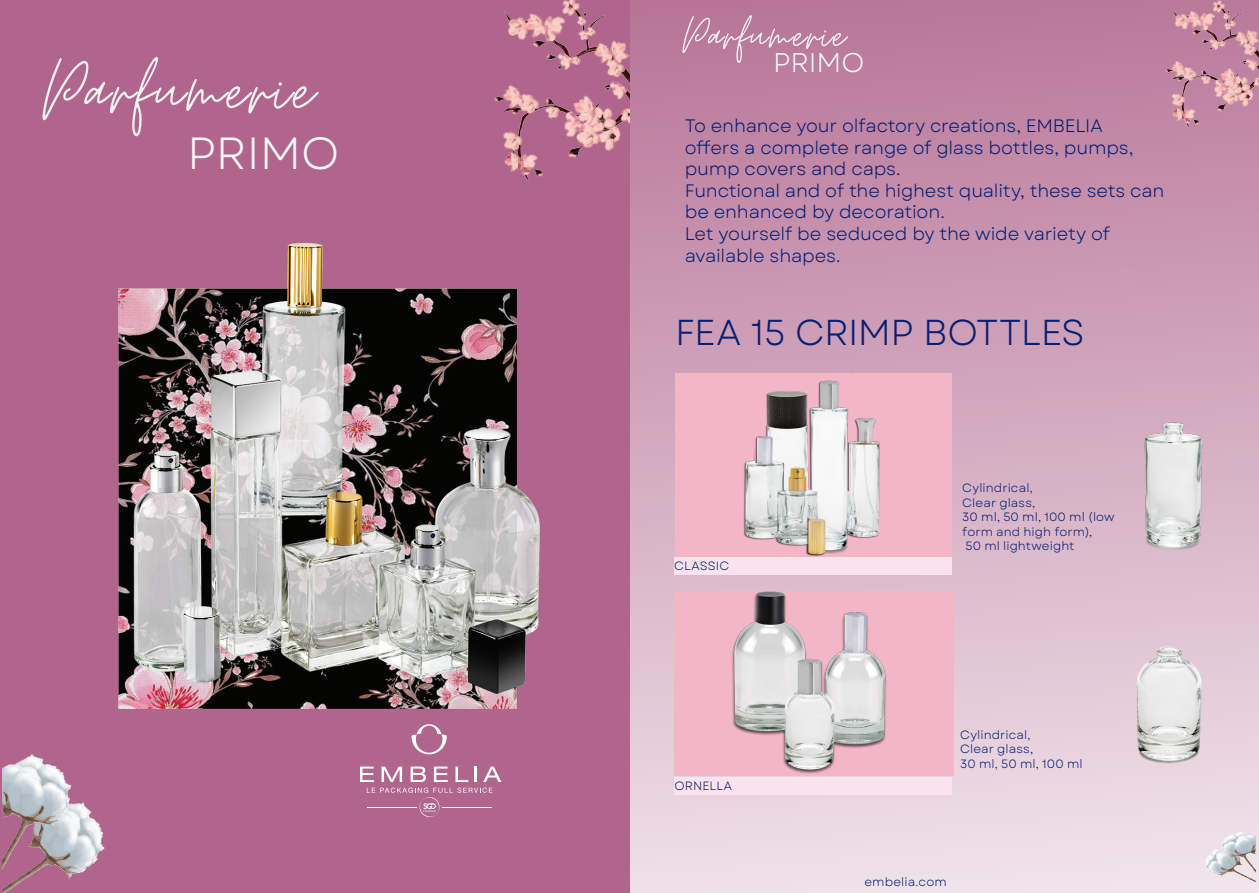
<style>
.page{position:relative;width:1259px;height:893px;background:#fff}
.page>*{position:absolute;margin:0;border:0;box-sizing:border-box;transform-origin:0 0}
.t1{font:90px "Moon Time";letter-spacing:.03em;color:#f0f1f2}
.t2{font:54px "Moon Time";letter-spacing:.03em;color:#f0f1f2}
.t3{font:45px "Garet";color:#f5f5f6}
.TITRE_OK{font:36px "Garet";letter-spacing:-.015em;color:#051f75}
.t4{font:27px "Garet";color:#f5f5f6}
.CARACTERISTIQUES{font:18px/21.6px "Garet";letter-spacing:-.01em;color:#001a72}
.CARACTERISTIQUES-2{font:12px/14.4px "Garet";letter-spacing:.01em;color:#001a72}
.GAMME{font:12px "Garet";letter-spacing:.015em;color:#001a72}
</style>
<div class="page">
<div style="left:0;top:0;width:1259px;height:893px;background:linear-gradient(to bottom,#b77497,#f1e3ea)"></div>
<img style="left:865px;top:0;width:394px;height:557px">
<img style="left:1204px;top:807px;width:51px;height:75px">
<div style="left:0;top:0;width:629px;height:893px;background:#b0658c"></div>
<svg style="left:360px;top:767px;width:14px;height:15px"></svg>
<svg style="left:381px;top:767px;width:21px;height:15px"></svg>
<svg style="left:410px;top:767px;width:16px;height:15px"></svg>
<svg style="left:434px;top:767px;width:14px;height:15px"></svg>
<svg style="left:455px;top:767px;width:13px;height:15px"></svg>
<svg style="left:474px;top:767px;width:2px;height:15px"></svg>
<svg style="left:483px;top:767px;width:18px;height:15px"></svg>
<svg style="left:411px;top:724px;width:36px;height:30px"></svg>
<svg style="left:367px;top:788px;width:125px;height:29px"></svg>
<img style="left:118px;top:243px;width:422px;height:466px">
<img style="left:3px;top:707px;width:142px;height:186px">
<img style="left:494px;top:0;width:135px;height:180px">
<div style="left:675px;top:373px;width:277px;height:185px;background:#f3b6c7"></div>
<img style="left:651px;top:566px;width:331px;height:232px">
<img style="left:735px;top:350px;width:175px;height:207px">
<img style="left:1132px;top:377px;width:83px;height:218px">
<img style="left:1101px;top:634px;width:136px;height:136px">
<div style="left:674px;top:777px;width:277px;height:18px;background:#fbe3ed"></div>
<div style="left:674px;top:557px;width:277px;height:18px;background:#fbe3ed"></div>
<p class="t1" style="left:43px;top:49px;width:273px">Parfumerie</p>
<p class="t3" style="left:187px;top:126px;width:154px">PRIMO</p>
<h2 class="t2" style="left:682px;top:10px;width:165px">Parfumerie</h2>
<h3 class="t4" style="left:773px;top:47px;width:93px">PRIMO</h3>
<p class="CARACTERISTIQUES" style="left:685px;top:115px;width:481px">To enhance your olfactory creations, EMBELIA<br>offers a complete range of glass bottles, pumps, pump covers and caps.<br>Functional and of the highest quality, these sets can be enhanced by decoration.<br>Let yourself be seduced by the wide variety of</p>
<p class="CARACTERISTIQUES" style="left:685px;top:245px;width:157px">available shapes.</p>
<p class="TITRE_OK" style="left:675px;top:310px;width:411px">FEA 15 CRIMP BOTTLES</p>
<p class="GAMME" style="left:674px;top:558px;width:57px">CLASSIC</p>
<p class="GAMME" style="left:674px;top:778px;width:59px">ORNELLA</p>
<p class="CARACTERISTIQUES-2" style="left:962px;top:481px;width:154px">Cylindrical,<br>Clear glass,<br>30 ml, 50 ml, 100 ml (low form and high form),<br>50 ml lightweight</p>
<p class="CARACTERISTIQUES-2" style="left:960px;top:728px;width:124px">Cylindrical,<br>Clear glass,<br>30 ml, 50 ml, 100 ml</p>
<p class="CARACTERISTIQUES-2" style="left:864px;top:875px;width:84px">embelia.com</p>
</div>
